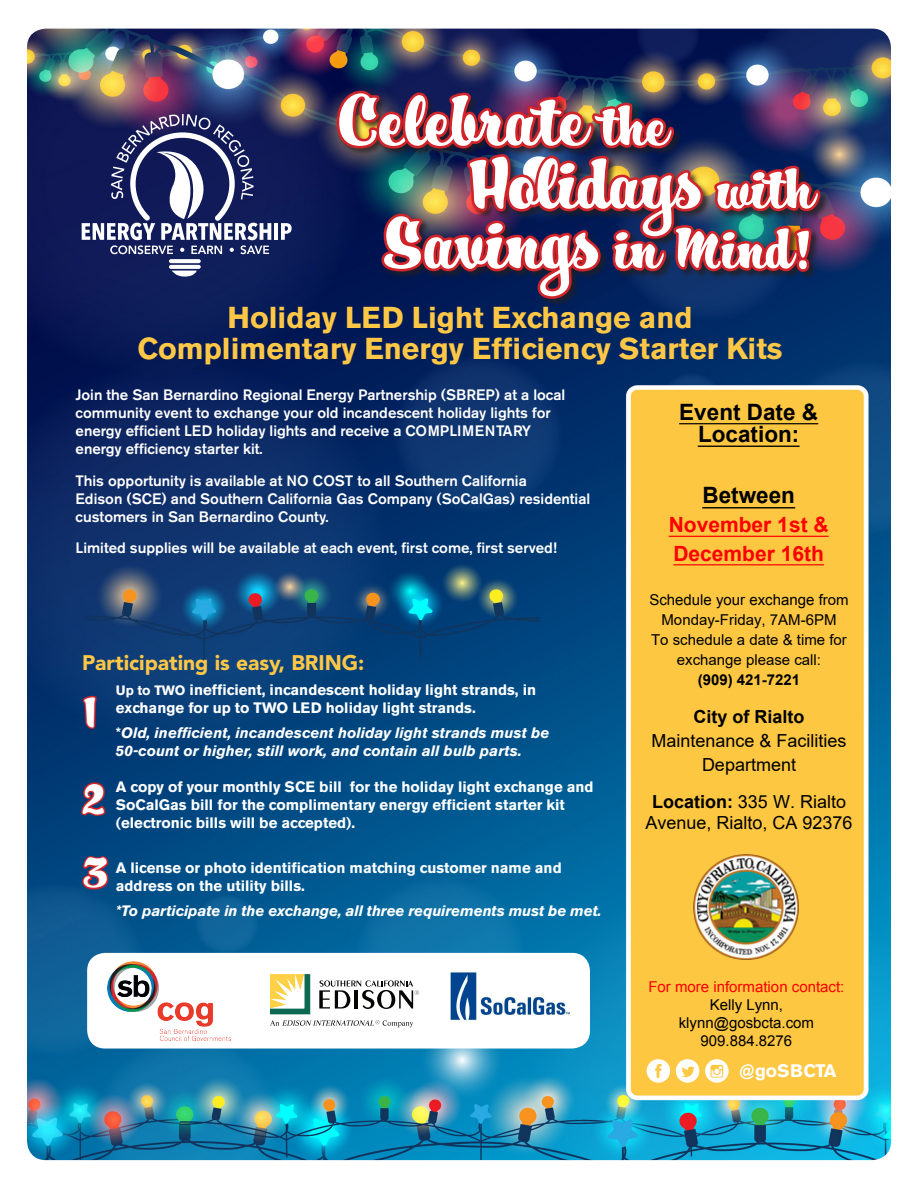
<style>
.page{position:relative;width:918px;height:1188px;background:#fff}
.page>*{position:absolute;margin:0;border:0;box-sizing:border-box;transform-origin:0 0}
.t1{font:64.5px "Hucklebuck JF";color:#fff}
.t2{font:42px "Hucklebuck JF";color:#fff}
.t3{font:700 30px/31.5px "Akzidenz Grotesk BE";color:#ffc746;text-align:center}
.t4{font:700 22.5px/22.5px "Arial";color:#000;text-align:center}
.t5{font:900 21px "Avenir";color:#ffc746}
.t6{font:700 21px/28.5px "Arial";color:#f00}
.t7{font:18px "Arial";color:#000}
.t8{font:18px/36.6px "Arial";color:#000;text-align:center}
.t9{font:700 18px "Arial";color:#000}
.t10{font:700 18px "Akzidenz Grotesk BE";color:#fff}
.t11{font:500 15px/18px "Akzidenz Grotesk BE";color:#fff}
.t12{font:700 15px/18px "Akzidenz Grotesk BE";color:#fff}
.t13{font:italic 700 15px/18px "Akzidenz Grotesk BE";color:#fff}
.t14{font:15px/20.1px "Arial";color:#000;text-align:center}
.t15{font:15px "Arial";color:#f00}
.s1{font-size:51.45px}
.s2{font-size:13.5px}
.s3{font-style:normal}
.s4{font-style:inherit}
.s5{font-weight:700}
</style>
<div class="page">
<img style="left:27px;top:29px;width:864px;height:1131px">
<div style="left:336px;top:91px;width:493px;height:217px;background:#231f20;opacity:.75"></div>
<img style="left:334px;top:28px;width:489px;height:273px">
<hr style="left:274px;top:223px;width:4px;height:17px;background:#fff">
<svg style="left:281px;top:223px;width:11px;height:17px"></svg>
<svg style="left:169px;top:259px;width:32px;height:4px"></svg>
<svg style="left:169px;top:265px;width:32px;height:4px"></svg>
<svg style="left:172px;top:271px;width:25px;height:6px"></svg>
<svg style="left:82px;top:114px;width:189px;height:140px"></svg>
<svg style="left:81px;top:694px;width:17px;height:36px"></svg>
<svg style="left:80px;top:781px;width:27px;height:36px"></svg>
<svg style="left:81px;top:843px;width:44px;height:48px"></svg>
<div style="left:87px;top:953px;width:503px;height:96px;background:#fff;border-radius:18px"></div>
<svg style="left:270px;top:974px;width:40px;height:40px"></svg>
<svg style="left:319px;top:980px;width:100px;height:29px"></svg>
<svg style="left:270px;top:1020px;width:143px;height:7px"></svg>
<img style="left:108px;top:961px;width:122px;height:79px">
<svg style="left:647px;top:1059px;width:23px;height:24px"></svg>
<svg style="left:676px;top:1059px;width:23px;height:24px"></svg>
<svg style="left:705px;top:1059px;width:24px;height:24px"></svg>
<hr style="left:673px;top:564px;width:151px;height:1px;background:#f00">
<hr style="left:669px;top:536px;width:160px;height:1px;background:#f00">
<hr style="left:702px;top:507px;width:93px;height:1px;background:#000">
<hr style="left:698px;top:446px;width:102px;height:1px;background:#000">
<hr style="left:679px;top:423px;width:139px;height:1px;background:#000">
<img style="left:450px;top:972px;width:121px;height:49px">
<img style="left:694px;top:854px;width:105px;height:105px">
<p class="t1" style="left:338px;top:79px;width:331px">Celebrate <span class="s1">the</span></p>
<p class="t1" style="left:469px;top:142px;width:347px">Holidays <span class="s1">with</span></p>
<p class="t1" style="left:383px;top:202px;width:429px">Savings <span class="s1">in Mind!</span></p>
<p class="t3" style="left:138px;top:302px;width:647px">Holiday LED Light Exchange and<br>Complimentary Energy Efficiency Starter Kits</p>
<p class="t11" style="left:76px;top:386px;width:491px">Join the San Bernardino Regional Energy Partnership (SBREP) at a local community event to exchange your old incandescent holiday lights for energy efficient LED holiday lights and receive a COMPLIMENTARY energy efficiency starter kit.</p>
<p class="t11" style="left:76px;top:471px;width:516px">This opportunity is available at NO COST to all Southern California<br>Edison (SCE) and Southern California Gas Company (SoCalGas) residential customers in San Bernardino County.</p>
<p class="t11" style="left:76px;top:539px;width:483px">Limited supplies will be available at each event, first come, first served!</p>
<p class="t5" style="left:82px;top:650px;width:284px">Participating is easy, BRING:</p>
<p class="t12" style="left:116px;top:681px;width:422px"><span class="s2">Up to TWO</span> inefficient, incandescent holiday light strands, in exchange for up to TWO LED holiday light strands.</p>
<p class="t13" style="left:116px;top:723px;width:435px"><span class="s3">*</span>Old, inefficient, incandescent holiday light strands must be<br>50-count or higher, still work, and contain all bulb parts.</p>
<p class="t12" style="left:116px;top:777px;width:479px">A copy of your monthly SCE bill for the holiday light exchange and<br>SoCalGas bill for the complimentary energy efficient starter kit (electronic bills will be accepted).</p>
<p class="t12" style="left:116px;top:859px;width:447px">A license or photo identification matching customer name and address on the utility bills.</p>
<p class="t13" style="left:116px;top:902px;width:487px">*To participate in the exchange, all three requirements must be met.</p>
<p class="t2" style="left:82px;top:684px;width:17px">1</p>
<p class="t2" style="left:82px;top:771px;width:25px">2</p>
<p class="t2" style="left:82px;top:845px;width:28px">3</p>
<h3 class="t4" style="left:679px;top:402px;width:140px">Event Date &amp;<br>Location:</h3>
<h3 class="t4" style="left:702px;top:485px;width:94px">Between</h3>
<h3 class="t6" style="left:669px;top:511px;width:161px">November 1<span class="s4">st</span> &amp;<br>December 16<span class="s4">th</span></h3>
<p class="t14" style="left:649px;top:590px;width:201px">Schedule your exchange from<br>Monday-<span class="s4">Fri</span>day, <span class="s4">7</span>AM-<span class="s4">6</span>PM<br>To schedule a date &amp; time for <span class="s4">exchange</span> please call:<br><span class="s5">(909) 421-7221</span></p>
<p class="t9" style="left:694px;top:705px;width:113px">City of Rialto</p>
<p class="t7" style="left:651px;top:728px;width:197px">Maintenance &amp; Facilities</p>
<p class="t8" style="left:652px;top:746px;width:195px">Department<br><span class="s5">Location:</span> 335 W. Rialto</p>
<p class="t7" style="left:645px;top:811px;width:209px"><span class="s4">Avenue</span>, Rialto, CA 92376</p>
<p class="t15" style="left:648px;top:977px;width:197px">For more information contact:</p>
<p class="t14" style="left:679px;top:996px;width:137px;line-height:18px">Kelly Lynn, klynn@gosbcta.com<br>909.884.8276</p>
<p class="t10" style="left:739px;top:1060px;width:99px">@goSBCTA</p>
</div>
